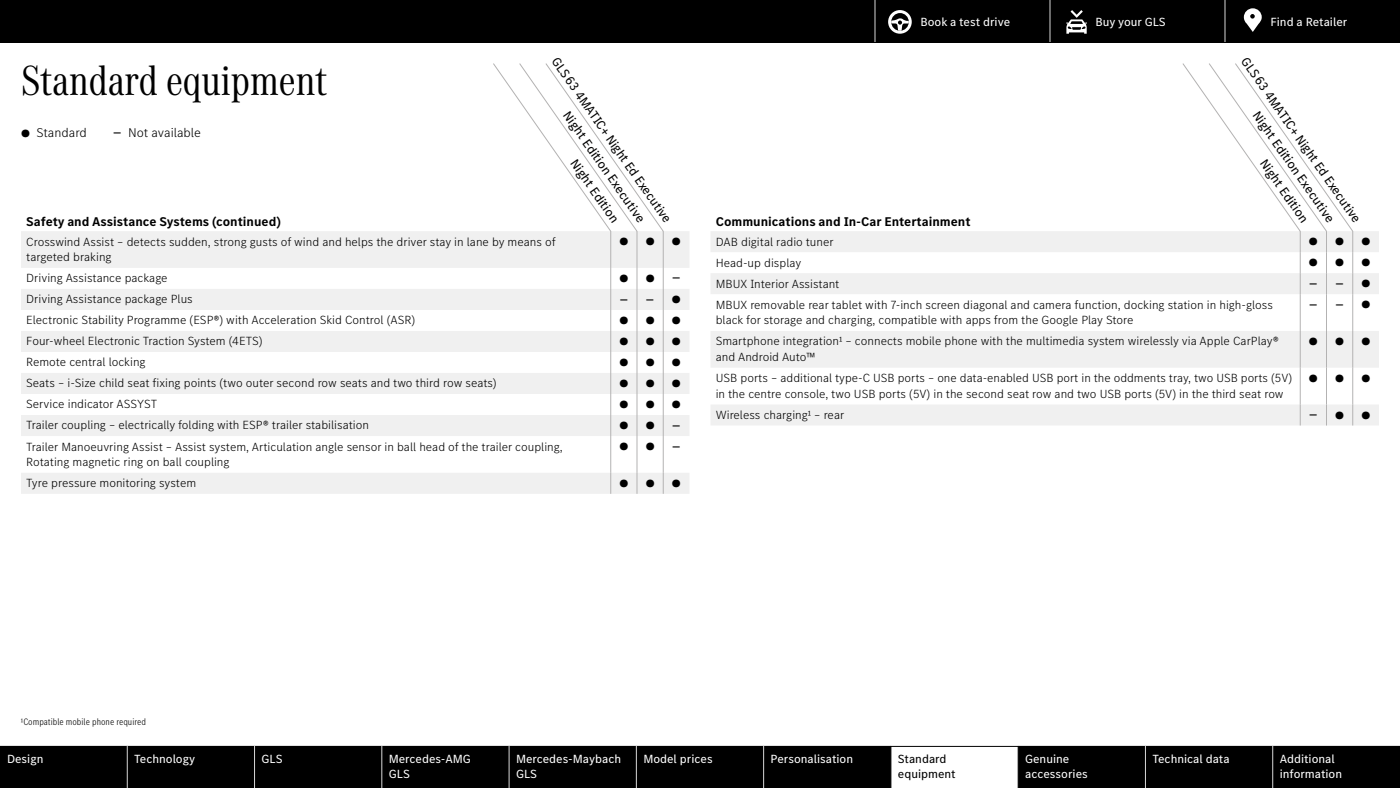
<style>
.page{position:relative;width:1400px;height:788px;background:#fff}
.page>*{position:absolute;margin:0;border:0;box-sizing:border-box;transform-origin:0 0}
.t1{font:43.75px "MB Corpo A Title Cond";color:#000}
.t2{font:13.12px "MB Corpo S Text";color:#000}
.t3{font:700 13.12px "MB Corpo S Text";color:#000}
.t4{font:300 13.12px "MB Corpo S Text";color:#000}
.t5{font:300 12.25px/15.8px "MB Corpo S Text";color:#000}
.t6{font:12.25px/14.7px "MB Corpo S Text";color:#fff}
.t7{font:12.25px/14.7px "MB Corpo S Text";color:#000}
.t8{font:700 10.85px "MB Corpo S Text";color:#000;scale:.9 1}
.t9{font:10.67px "MB Corpo S Text";color:#000;scale:1.04 1}
.t10{font:300 condensed 9.62px "MB Corpo S Text";color:#000}
.s1{font-size:10.67px}
.s2{font-weight:700;font-size:10.85px}
.s3{font-weight:400;font-size:10.67px}
</style>
<div class="page">
<svg style="left:21px;top:231px;width:668px;height:263px;fill:#f0f0f0"></svg>
<hr style="left:637px;top:231px;width:1px;height:37px;background:#b3b2b2">
<hr style="left:637px;top:436px;width:1px;height:36px;background:#b3b2b2">
<svg style="left:637px;top:472px;width:1px;height:22px"></svg>
<svg style="left:637px;top:268px;width:1px;height:168px"></svg>
<hr style="left:610px;top:231px;width:1px;height:37px;background:#b3b2b2">
<svg style="left:610px;top:268px;width:1px;height:168px"></svg>
<hr style="left:610px;top:436px;width:1px;height:36px;background:#b3b2b2">
<svg style="left:610px;top:472px;width:1px;height:22px"></svg>
<hr style="left:663px;top:231px;width:1px;height:37px;background:#b3b2b2">
<svg style="left:663px;top:268px;width:1px;height:168px"></svg>
<hr style="left:663px;top:436px;width:1px;height:36px;background:#b3b2b2">
<svg style="left:663px;top:472px;width:1px;height:22px"></svg>
<svg style="left:492px;top:63px;width:173px;height:169px"></svg>
<svg style="left:711px;top:294px;width:668px;height:131px"></svg>
<hr style="left:1326px;top:294px;width:1px;height:37px;background:#b3b2b2">
<hr style="left:1326px;top:331px;width:1px;height:37px;background:#b3b2b2">
<hr style="left:1326px;top:368px;width:1px;height:36px;background:#b3b2b2">
<svg style="left:1326px;top:404px;width:1px;height:21px"></svg>
<hr style="left:1300px;top:294px;width:1px;height:37px;background:#b3b2b2">
<hr style="left:1300px;top:331px;width:1px;height:37px;background:#b3b2b2">
<hr style="left:1300px;top:368px;width:1px;height:36px;background:#b3b2b2">
<svg style="left:1300px;top:404px;width:1px;height:21px"></svg>
<hr style="left:1352px;top:294px;width:1px;height:37px;background:#b3b2b2">
<hr style="left:1352px;top:331px;width:1px;height:37px;background:#b3b2b2">
<hr style="left:1352px;top:368px;width:1px;height:36px;background:#b3b2b2">
<svg style="left:1352px;top:404px;width:1px;height:21px"></svg>
<svg style="left:711px;top:63px;width:668px;height:231px"></svg>
<div style="left:0;top:0;width:1400px;height:42px;background:#000"></div>
<svg style="left:875px;top:0;width:387px;height:42px"></svg>
<svg style="left:0;top:746px;width:1400px;height:42px;background:#161616"></svg>
<hr style="left:1145px;top:746px;width:1px;height:42px;background:#d8d8d8">
<hr style="left:127px;top:746px;width:1px;height:42px;background:#d8d8d8">
<hr style="left:254px;top:746px;width:1px;height:42px;background:#d8d8d8">
<hr style="left:381px;top:746px;width:1px;height:42px;background:#d8d8d8">
<hr style="left:509px;top:746px;width:1px;height:42px;background:#d8d8d8">
<hr style="left:636px;top:746px;width:1px;height:42px;background:#d8d8d8">
<hr style="left:763px;top:746px;width:1px;height:42px;background:#d8d8d8">
<hr style="left:1272px;top:746px;width:1px;height:42px;background:#d8d8d8">
<hr style="left:890px;top:746px;width:1px;height:42px;background:#000">
<hr style="left:1018px;top:746px;width:1px;height:42px;background:#000">
<p class="t2" style="left:562px;top:54px;width:200px;rotate:55deg">GLS 63 4MATIC+ Night Ed Executive</p>
<h1 class="t1" style="left:21px;top:51px;width:308px">Standard equipment</h1>
<p class="t2" style="left:573px;top:107px;width:134px;rotate:55deg">Night Edition Executive</p>
<p class="t4" style="left:21px;top:123px;width:67px"><span class="s1">●</span> Standard</p>
<p class="t4" style="left:113px;top:123px;width:89px"><span class="s2">—</span> Not available</p>
<p class="t2" style="left:581px;top:155px;width:76px;rotate:55deg">Night Edition</p>
<p class="t3" style="left:26px;top:213px;width:256px">Safety and Assistance Systems (continued)</p>
<p class="t5" style="left:26px;top:233px;width:531px">Crosswind Assist – detects sudden, strong gusts of wind and helps the driver stay in lane by means of targeted braking</p>
<p class="t9" style="left:619px;top:235px;width:35px">● ●</p>
<p class="t9" style="left:672px;top:235px;width:10px">●</p>
<p class="t5" style="left:26px;top:270px;width:143px">Driving Assistance package</p>
<p class="t9" style="left:619px;top:271px;width:35px">● ●</p>
<p class="t8" style="left:672px;top:270px;width:11px">—</p>
<p class="t5" style="left:26px;top:291px;width:168px">Driving Assistance package Plus</p>
<p class="t8" style="left:620px;top:291px;width:40px">— —</p>
<p class="t9" style="left:672px;top:292px;width:10px">●</p>
<p class="t5" style="left:26px;top:312px;width:390px">Electronic Stability Programme (ESP®) with Acceleration Skid Control (ASR)</p>
<p class="t9" style="left:619px;top:313px;width:35px">● ●</p>
<p class="t9" style="left:672px;top:313px;width:10px">●</p>
<p class="t5" style="left:26px;top:333px;width:238px">Four-wheel Electronic Traction System (4ETS)</p>
<p class="t9" style="left:619px;top:334px;width:35px">● ●</p>
<p class="t9" style="left:672px;top:334px;width:10px">●</p>
<p class="t5" style="left:26px;top:354px;width:121px">Remote central locking</p>
<p class="t9" style="left:619px;top:355px;width:35px">● ●</p>
<p class="t9" style="left:672px;top:355px;width:10px">●</p>
<p class="t5" style="left:26px;top:375px;width:472px">Seats – i-Size child seat fixing points (two outer second row seats and two third row seats)</p>
<p class="t9" style="left:619px;top:376px;width:35px">● ●</p>
<p class="t9" style="left:672px;top:376px;width:10px">●</p>
<p class="t5" style="left:26px;top:396px;width:132px">Service indicator ASSYST</p>
<p class="t9" style="left:619px;top:397px;width:35px">● ●</p>
<p class="t9" style="left:672px;top:397px;width:10px">●</p>
<p class="t5" style="left:26px;top:417px;width:344px">Trailer coupling – electrically folding with ESP® trailer stabilisation</p>
<p class="t9" style="left:619px;top:418px;width:35px">● ●</p>
<p class="t8" style="left:672px;top:417px;width:11px">—</p>
<p class="t5" style="left:26px;top:438px;width:538px">Trailer Manoeuvring Assist – Assist system, Articulation angle sensor in ball head of the trailer coupling,<br>Rotating magnetic ring on ball coupling</p>
<p class="t9" style="left:619px;top:439px;width:35px">● ●</p>
<p class="t8" style="left:672px;top:438px;width:11px">—</p>
<p class="t5" style="left:26px;top:474px;width:171px">Tyre pressure monitoring system</p>
<p class="t9" style="left:619px;top:476px;width:35px">● ●</p>
<p class="t9" style="left:672px;top:476px;width:10px">●</p>
<p class="t6" style="left:920px;top:14px;width:91px">Book a test drive</p>
<p class="t6" style="left:1096px;top:14px;width:72px">Buy your GLS</p>
<p class="t6" style="left:1271px;top:14px;width:78px">Find a Retailer</p>
<p class="t2" style="left:1251px;top:54px;width:200px;rotate:55deg">GLS 63 4MATIC+ Night Ed Executive</p>
<p class="t2" style="left:1263px;top:107px;width:134px;rotate:55deg">Night Edition Executive</p>
<p class="t2" style="left:1270px;top:155px;width:76px;rotate:55deg">Night Edition</p>
<p class="t3" style="left:716px;top:213px;width:256px">Communications and In-Car Entertainment</p>
<p class="t5" style="left:716px;top:233px;width:119px">DAB digital radio tuner</p>
<p class="t9" style="left:1309px;top:235px;width:35px">● ●</p>
<p class="t9" style="left:1361px;top:235px;width:10px">●</p>
<p class="t5" style="left:716px;top:254px;width:87px">Head-up display</p>
<p class="t9" style="left:1309px;top:256px;width:35px">● ●</p>
<p class="t9" style="left:1361px;top:256px;width:10px">●</p>
<p class="t5" style="left:716px;top:275px;width:125px">MBUX Interior Assistant</p>
<p class="t8" style="left:1309px;top:276px;width:40px">— —</p>
<p class="t9" style="left:1361px;top:277px;width:10px">●</p>
<p class="t5" style="left:716px;top:296px;width:559px">MBUX removable rear tablet with 7-inch screen diagonal and camera function, docking station in high-gloss black for storage and charging, compatible with apps from the Google Play Store</p>
<p class="t8" style="left:1309px;top:297px;width:40px">— —</p>
<p class="t9" style="left:1361px;top:298px;width:10px">●</p>
<p class="t5" style="left:716px;top:333px;width:565px">Smartphone integration¹ – connects mobile phone with the multimedia system wirelessly via Apple CarPlay® and Android Auto™</p>
<p class="t9" style="left:1309px;top:334px;width:35px">● ●</p>
<p class="t9" style="left:1361px;top:334px;width:10px">●</p>
<p class="t5" style="left:716px;top:369px;width:578px">USB ports – additional type-C USB ports – one data-enabled USB port in the oddments tray, two USB ports (5V) in the centre console, two USB ports (5V) in the second seat row and two USB ports (5V) in the third seat row</p>
<p class="t9" style="left:1309px;top:371px;width:35px">● ●</p>
<p class="t9" style="left:1361px;top:371px;width:10px">●</p>
<p class="t5" style="left:716px;top:406px;width:130px">Wireless charging¹ – rear</p>
<p class="t8" style="left:1309px;top:407px;width:40px">— <span class="s3">●</span></p>
<p class="t9" style="left:1361px;top:408px;width:10px">●</p>
<p class="t10" style="left:21px;top:715px;width:126px">¹Compatible mobile phone required</p>
<p class="t6" style="left:7px;top:751px;width:38px">Design</p>
<p class="t6" style="left:134px;top:751px;width:62px">Technology</p>
<p class="t6" style="left:262px;top:751px;width:23px">GLS</p>
<p class="t6" style="left:389px;top:751px;width:84px">Mercedes-AMG<br>GLS</p>
<p class="t6" style="left:516px;top:751px;width:107px">Mercedes-Maybach<br>GLS</p>
<p class="t6" style="left:643px;top:751px;width:71px">Model prices</p>
<p class="t6" style="left:771px;top:751px;width:84px">Personalisation</p>
<p class="t7" style="left:898px;top:751px;width:59px">Standard equipment</p>
<p class="t6" style="left:1025px;top:751px;width:64px">Genuine accessories</p>
<p class="t6" style="left:1152px;top:751px;width:79px">Technical data</p>
<p class="t6" style="left:1280px;top:751px;width:64px">Additional information</p>
</div>
